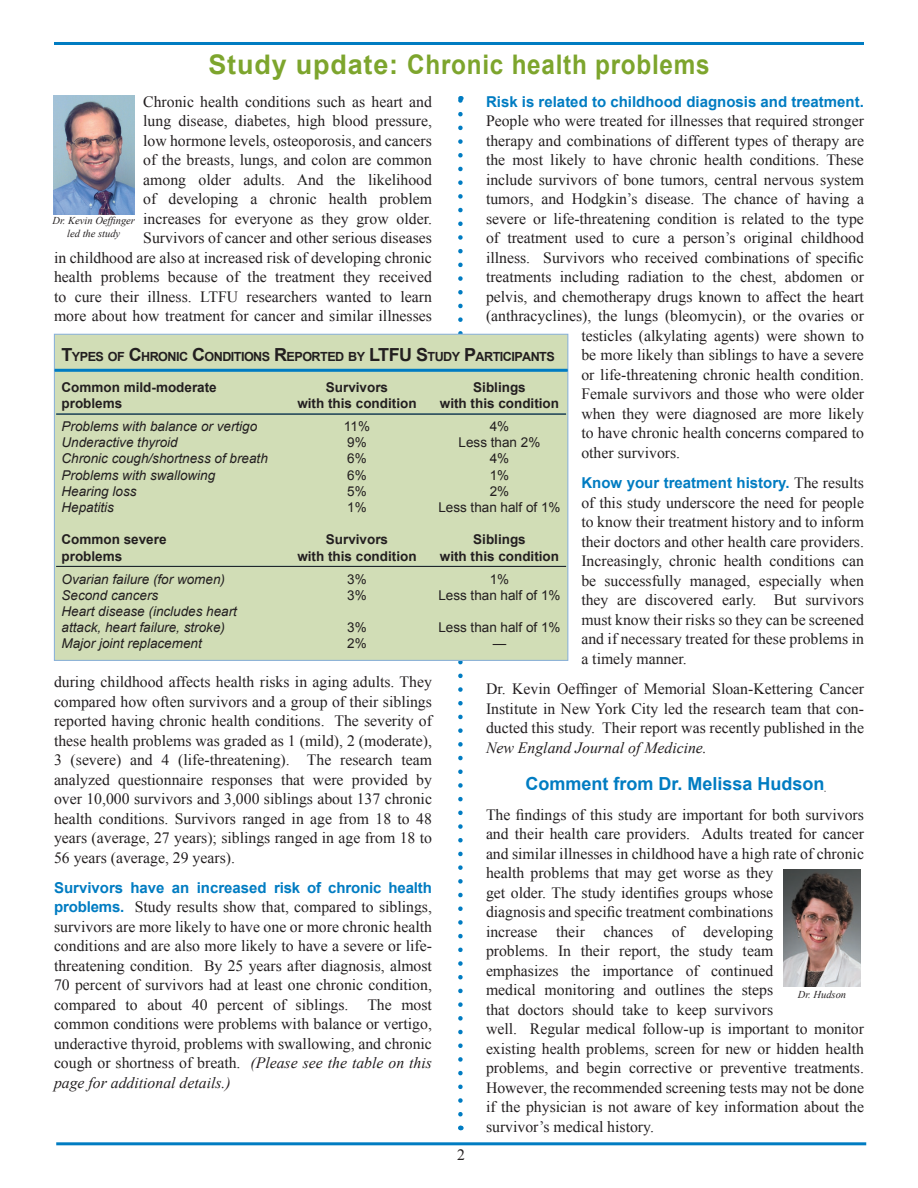
<style>
.page{position:relative;width:918px;height:1188px;background:#fff}
.page>*{position:absolute;margin:0;border:0;box-sizing:border-box;transform-origin:0 0}
.Subhead_1{font:700 27px "Arial";letter-spacing:.03em;color:#7da52d}
.continued{font:700 18px "Arial";color:#007cc2}
.pagenum{font:15.75px/19.5px "Times New Roman";color:#231f20;text-align:justify}
.t1{font:700 15px "Arial";color:#007cc2}
.continued-2{font:italic 13.5px "Arial";color:#231f20}
.continued-3{font:700 13.5px "Arial";color:#231f20}
.continued-4{font:13.5px "Arial";color:#231f20}
.continued-5{font:700 12.6px "Arial";letter-spacing:-.045em;color:#231f20}
.t2{font:italic 10.5px/12.6px "Times New Roman";color:#231f20;text-align:center}
.s1{font-family:"Times New Roman";font-weight:400;font-size:15.75px;color:#231f20}
.s2{font-style:italic}
.s3{font-size:18px}
.s4{font-family:"Arial";font-weight:700;font-size:15px;color:#007cc2}
</style>
<div class="page">
<hr style="left:56px;top:1142px;width:810px;height:3px;background:#007cc2">
<hr style="left:54px;top:42px;width:810px;height:3px;background:#007cc2">
<svg style="left:458px;top:96px;width:5px;height:1034px"></svg>
<img style="left:53px;top:96px;width:81px;height:118px">
<img style="left:783px;top:870px;width:78px;height:117px">
<div style="left:54px;top:334px;width:514px;height:326px;background:#d1ddb6"></div>
<hr style="left:55px;top:369px;width:513px;height:3px;background:#007cc2">
<hr style="left:56px;top:414px;width:510px;height:1px;background:#231f20">
<hr style="left:56px;top:566px;width:510px;height:1px;background:#231f20">
<p class="Subhead_1" style="left:208px;top:47px;width:503px">Study update: Chronic health problems</p>
<p class="pagenum" style="left:54px;top:92px;width:380px;text-align:right">Chronic health conditions such as heart and<br>lung disease, diabetes, high blood pressure,<br>low hormone levels, osteoporosis, and cancers<br>of the breasts, lungs, and colon are common<br>among older adults. And the likelihood<br>of developing a chronic health problem<br>increases for everyone as they grow older.<br>Survivors of cancer and other serious diseases<br>in childhood are also at increased risk of developing chronic health problems because of the treatment they received to cure their illness. LTFU researchers wanted to learn more about how treatment for cancer and similar illnesses</p>
<p class="t1" style="left:486px;top:92px;width:379px">Risk is related to childhood diagnosis and treatment.</p>
<p class="pagenum" style="left:486px;top:111px;width:379px">People who were treated for illnesses that required stronger</p>
<p class="pagenum" style="left:486px;top:131px;width:380px">therapy and combinations of different types of therapy are</p>
<p class="pagenum" style="left:486px;top:150px;width:379px">the most likely to have chronic health conditions. These</p>
<p class="pagenum" style="left:486px;top:170px;width:380px">include survivors of bone tumors, central nervous system</p>
<p class="pagenum" style="left:486px;top:189px;width:380px">tumors, and Hodgkin’s disease. The chance of having a</p>
<p class="pagenum" style="left:486px;top:209px;width:379px">severe or life-threatening condition is related to the type</p>
<p class="pagenum" style="left:486px;top:228px;width:379px">of treatment used to cure a person’s original childhood</p>
<p class="pagenum" style="left:486px;top:248px;width:379px">illness. Survivors who received combinations of specific</p>
<p class="pagenum" style="left:486px;top:267px;width:379px">treatments including radiation to the chest, abdomen or</p>
<p class="pagenum" style="left:486px;top:287px;width:379px">pelvis, and chemotherapy drugs known to affect the heart</p>
<p class="pagenum" style="left:486px;top:306px;width:380px">(anthracyclines), the lungs (bleomycin), or the ovaries or</p>
<p class="pagenum" style="left:581px;top:326px;width:284px">testicles (alkylating agents) were shown to</p>
<p class="pagenum" style="left:581px;top:345px;width:284px">be more likely than siblings to have a severe</p>
<p class="pagenum" style="left:581px;top:365px;width:284px">or life-threatening chronic health condition.</p>
<p class="pagenum" style="left:581px;top:384px;width:284px">Female survivors and those who were older</p>
<p class="pagenum" style="left:581px;top:404px;width:284px">when they were diagnosed are more likely</p>
<p class="pagenum" style="left:581px;top:423px;width:284px">to have chronic health concerns compared to</p>
<p class="pagenum" style="left:581px;top:443px;width:100px">other survivors.</p>
<p class="t1" style="left:581px;top:473px;width:284px">Know your treatment history. <span class="s1">The results</span></p>
<p class="pagenum" style="left:581px;top:492px;width:284px">of this study underscore the need for people to know their treatment history and to inform their doctors and other health care providers.<br>Increasingly, chronic health conditions can be successfully managed, especially when they are discovered early. But survivors must know their risks so they can be screened and if necessary treated for these problems in a timely manner.</p>
<p class="pagenum" style="left:486px;top:679px;width:380px">Dr. Kevin Oeffinger of Memorial Sloan-Kettering Cancer Institute in New York City led the research team that con&shy;ducted this study. Their report was recently published in the <span class="s2">New England Journal of Medicine.</span></p>
<p class="continued" style="left:525px;top:771px;width:301px">Comment from Dr. Melissa Hudson</p>
<p class="pagenum" style="left:486px;top:805px;width:380px;text-align:left">The findings of this study are important for both survivors and their health care providers. Adults treated for cancer and similar illnesses in childhood have a high rate of chronic health problems that may get worse as they<br>get older. The study identifies groups whose<br>diagnosis and specific treatment combinations<br>increase their chances of developing<br>problems. In their report, the study team<br>emphasizes the importance of continued<br>medical monitoring and outlines the steps<br>that doctors should take to keep survivors<br>well. Regular medical follow-up is important to monitor existing health problems, screen for new or hidden health problems, and begin corrective or preventive treatments.<br>However, the recommended screening tests may not be done if the physician is not aware of key information about the survivor’s medical history.</p>
<p class="t2" style="left:52px;top:214px;width:84px">Dr. Kevin Oeffinger led the study</p>
<p class="continued-5" style="left:62px;top:348px;width:495px"><span class="s3">T</span>YPES OF <span class="s3">C</span>HRONIC <span class="s3">C</span>ONDITIONS <span class="s3">R</span>EPORTED BY <span class="s3">LTFU S</span>TUDY <span class="s3">P</span>ARTICIPANTS</p>
<p class="continued-3" style="left:62px;top:378px;width:157px">Common mild-moderate</p>
<p class="continued-3" style="left:326px;top:378px;width:64px">Survivors</p>
<p class="continued-3" style="left:473px;top:378px;width:54px">Siblings</p>
<p class="continued-3" style="left:62px;top:394px;width:62px">problems</p>
<p class="continued-3" style="left:297px;top:394px;width:121px">with this condition</p>
<p class="continued-3" style="left:440px;top:394px;width:121px">with this condition</p>
<p class="continued-2" style="left:62px;top:417px;width:197px">Problems with balance or vertigo</p>
<p class="continued-4" style="left:344px;top:417px;width:28px">11%</p>
<p class="continued-4" style="left:490px;top:417px;width:21px">4%</p>
<p class="continued-2" style="left:62px;top:433px;width:118px">Underactive thyroid</p>
<p class="continued-4" style="left:347px;top:434px;width:21px">9%</p>
<p class="continued-4" style="left:459px;top:434px;width:83px">Less than 2%</p>
<p class="continued-2" style="left:62px;top:450px;width:208px">Chronic cough/shortness of breath</p>
<p class="continued-4" style="left:347px;top:450px;width:21px">6%</p>
<p class="continued-4" style="left:490px;top:450px;width:21px">4%</p>
<p class="continued-2" style="left:62px;top:466px;width:155px">Problems with swallowing</p>
<p class="continued-4" style="left:347px;top:466px;width:21px">6%</p>
<p class="continued-4" style="left:490px;top:466px;width:21px">1%</p>
<p class="continued-2" style="left:62px;top:482px;width:77px">Hearing loss</p>
<p class="continued-4" style="left:347px;top:482px;width:21px">5%</p>
<p class="continued-4" style="left:490px;top:482px;width:21px">2%</p>
<p class="continued-2" style="left:62px;top:498px;width:54px">Hepatitis</p>
<p class="continued-4" style="left:347px;top:498px;width:21px">1%</p>
<p class="continued-4" style="left:438px;top:498px;width:124px">Less than half of 1%</p>
<p class="continued-3" style="left:62px;top:531px;width:107px">Common severe</p>
<p class="continued-3" style="left:326px;top:531px;width:64px">Survivors</p>
<p class="continued-3" style="left:473px;top:531px;width:54px">Siblings</p>
<p class="continued-3" style="left:62px;top:547px;width:62px">problems</p>
<p class="continued-3" style="left:297px;top:547px;width:121px">with this condition</p>
<p class="continued-3" style="left:440px;top:547px;width:121px">with this condition</p>
<p class="continued-2" style="left:62px;top:570px;width:165px">Ovarian failure (for women)</p>
<p class="continued-4" style="left:347px;top:570px;width:21px">3%</p>
<p class="continued-4" style="left:490px;top:570px;width:21px">1%</p>
<p class="continued-2" style="left:62px;top:586px;width:98px">Second cancers</p>
<p class="continued-4" style="left:347px;top:586px;width:21px">3%</p>
<p class="continued-4" style="left:438px;top:586px;width:124px">Less than half of 1%</p>
<p class="continued-2" style="left:62px;top:602px;width:177px">Heart disease (includes heart</p>
<p class="continued-2" style="left:62px;top:618px;width:165px">attack, heart failure, stroke)</p>
<p class="continued-4" style="left:347px;top:619px;width:21px">3%</p>
<p class="continued-4" style="left:438px;top:619px;width:124px">Less than half of 1%</p>
<p class="continued-2" style="left:62px;top:634px;width:142px">Major joint replacement</p>
<p class="continued-4" style="left:347px;top:635px;width:21px">2%</p>
<p class="continued-4" style="left:493px;top:635px;width:15px">—</p>
<p class="pagenum" style="left:54px;top:672px;width:380px">during childhood affects health risks in aging adults. They compared how often survivors and a group of their siblings reported having chronic health conditions. The severity of these health problems was graded as 1 (mild), 2 (moderate), 3 (severe) and 4 (life-threatening). The research team analyzed questionnaire responses that were provided by over 10,000 survivors and 3,000 siblings about 137 chronic health conditions. Survivors ranged in age from 18 to 48 years (average, 27 years); siblings ranged in age from 18 to 56 years (average, 29 years).</p>
<p class="t1" style="left:54px;top:878px;width:379px">Survivors have an increased risk of chronic health</p>
<p class="pagenum" style="left:54px;top:897px;width:380px"><span class="s4">problems.</span> Study results show that, compared to siblings, survivors are more likely to have one or more chronic health conditions and are also more likely to have a severe or life&shy;threatening condition. By 25 years after diagnosis, almost 70 percent of survivors had at least one chronic condition, compared to about 40 percent of siblings. The most common conditions were problems with balance or vertigo, underactive thyroid, problems with swallowing, and chronic cough or shortness of breath. <span class="s2">(Please see the table on this page for additional details.)</span></p>
<p class="t2" style="left:798px;top:988px;width:50px">Dr. Hudson</p>
<p class="pagenum" style="left:457px;top:1145px;width:9px">2</p>
</div>
